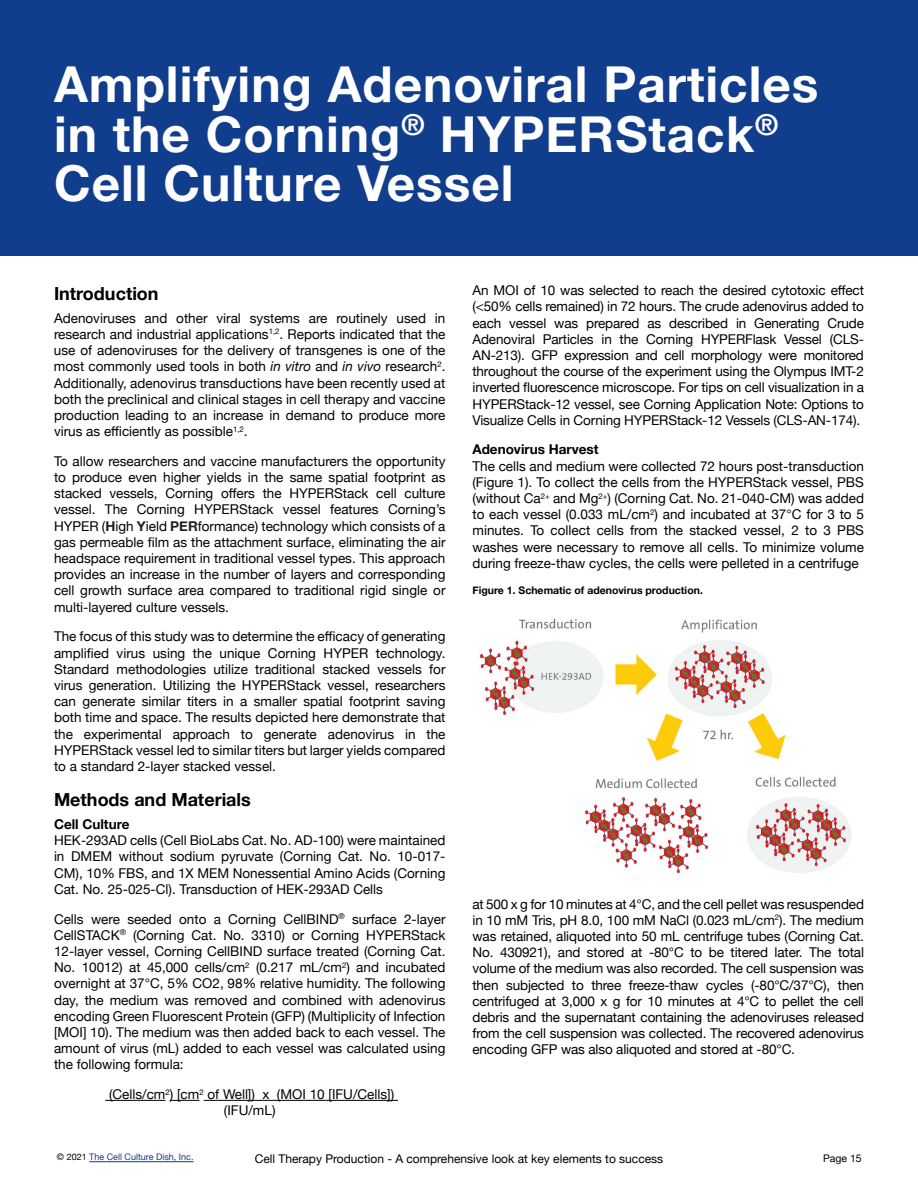
<style>
.page{position:relative;width:918px;height:1188px;background:#fff}
.page>*{position:absolute;margin:0;border:0;box-sizing:border-box;transform-origin:0 0}
.t1{font:700 49.5px/49.5px "Helvetica Neue";letter-spacing:.02em;color:#fff}
.t2{font:700 18px "Helvetica Neue";color:#000001}
.t3{font:13.5px/16.2px "Helvetica Neue";color:#000001;text-align:justify}
.t4{font:700 13.5px "Helvetica Neue";color:#000001}
.t5{font:12px "Helvetica Neue";color:#000001}
.t6{font:700 10.5px "Helvetica Neue";color:#000001}
.t7{font:10.5px "Helvetica Neue";color:#000001}
.t8{font:9px "Helvetica Neue";color:#103d8c}
.s1{font-style:italic}
.s2{font-weight:700;color:#231f20}
.s3{color:#000001}
</style>
<div class="page">
<hr style="left:89px;top:1161px;width:105px;height:1px;background:#103d8c">
<div style="left:0;top:0;width:918px;height:255px;background:#103d8c"></div>
<hr style="left:105px;top:1100px;width:61px;height:1px;background:#000001">
<svg style="left:170px;top:1100px;width:29px;height:1px"></svg>
<hr style="left:204px;top:1100px;width:194px;height:1px;background:#000001">
<img style="left:479px;top:618px;width:372px;height:256px">
<h1 class="t1" style="left:54px;top:61px;width:766px">Amplifying Adenoviral Particles in the Corning<sup>®</sup> HYPERStack<sup>®<br></sup>Cell Culture Vessel</h1>
<h2 class="t2" style="left:54px;top:279px;width:106px">Introduction</h2>
<p class="t3" style="left:54px;top:311px;width:393px">Adenoviruses and other viral systems are routinely used in research and industrial applications<sup>1,2</sup>. Reports indicated that the use of adenoviruses for the delivery of transgenes is one of the most commonly used tools in both <span class="s1">in vitro</span> and <span class="s1">in vivo</span> research<sup>2</sup>.<br>Additionally, adenovirus transductions have been recently used at both the preclinical and clinical stages in cell therapy and vaccine production leading to an increase in demand to produce more virus as efficiently as possible<sup>1,2</sup>.</p>
<p class="t3" style="left:54px;top:454px;width:393px">To allow researchers and vaccine manufacturers the opportunity to produce even higher yields in the same spatial footprint as stacked vessels, Corning offers the HYPERStack cell culture vessel. The Corning HYPERStack vessel features Corning’s HYPER (<span class="s2">H</span>igh <span class="s2">Y</span>ield <span class="s2">PER</span>formance) technology which consists of a gas permeable film as the attachment surface, eliminating the air headspace requirement in traditional vessel types. This approach provides an increase in the number of layers and corresponding cell growth surface area compared to traditional rigid single or multi-layered culture vessels.</p>
<p class="t3" style="left:54px;top:629px;width:393px">The focus of this study was to determine the efficacy of generating amplified virus using the unique Corning HYPER technology.<br>Standard methodologies utilize traditional stacked vessels for virus generation. Utilizing the HYPERStack vessel, researchers can generate similar titers in a smaller spatial footprint saving both time and space. The results depicted here demonstrate that the experimental approach to generate adenovirus in the HYPERStack vessel led to similar titers but larger yields compared to a standard 2-layer stacked vessel.</p>
<h2 class="t2" style="left:54px;top:786px;width:198px">Methods and Materials</h2>
<p class="t4" style="left:54px;top:814px;width:77px">Cell Culture</p>
<p class="t3" style="left:54px;top:833px;width:393px">HEK-293AD cells (Cell BioLabs Cat. No. AD-100) were maintained in DMEM without sodium pyruvate (Corning Cat. No. 10-017- CM), 10% FBS, and 1X MEM Nonessential Amino Acids (Corning Cat. No. 25-025-Cl). Transduction of HEK-293AD Cells</p>
<p class="t3" style="left:54px;top:911px;width:393px">Cells were seeded onto a Corning CellBIND<sup>®</sup> surface 2-layer CellSTACK<sup>®</sup> (Corning Cat. No. 3310) or Corning HYPERStack 12-layer vessel, Corning CellBIND surface treated (Corning Cat.<br>No. 10012) at 45,000 cells/cm<sup>2</sup> (0.217 mL/cm<sup>2</sup>) and incubated overnight at 37°C, 5% CO2, 98% relative humidity. The following day, the medium was removed and combined with adenovirus encoding Green Fluorescent Protein (GFP) (Multiplicity of Infection [MOI] 10). The medium was then added back to each vessel. The amount of virus (mL) added to each vessel was calculated using the following formula:</p>
<p class="t3" style="left:109px;top:1087px;width:287px;text-align:center">(Cells/cm<sup>2</sup>) [cm<sup>2</sup> of Well]) x (MOI 10 [IFU/Cells]) (IFU/mL)</p>
<p class="t3" style="left:472px;top:283px;width:393px">An MOI of 10 was selected to reach the desired cytotoxic effect (&lt;50% cells remained) in 72 hours. The crude adenovirus added to each vessel was prepared as described in Generating Crude Adenoviral Particles in the Corning HYPERFlask Vessel (CLS-AN-213). GFP expression and cell morphology were monitored throughout the course of the experiment using the Olympus IMT-2 inverted fluorescence microscope. For tips on cell visualization in a HYPERStack-12 vessel, see Corning Application Note: Options to Visualize Cells in Corning HYPERStack-12 Vessels (CLS-AN-174).</p>
<p class="t4" style="left:472px;top:439px;width:128px">Adenovirus Harvest</p>
<p class="t3" style="left:472px;top:458px;width:393px">The cells and medium were collected 72 hours post-transduction (Figure 1). To collect the cells from the HYPERStack vessel, PBS (without Ca<sup>2+</sup> and Mg<sup>2+</sup>) (Corning Cat. No. 21-040-CM) was added to each vessel (0.033 mL/cm<sup>2</sup>) and incubated at 37°C for 3 to 5 minutes. To collect cells from the stacked vessel, 2 to 3 PBS washes were necessary to remove all cells. To minimize volume during freeze-thaw cycles, the cells were pelleted in a centrifuge</p>
<p class="t6" style="left:472px;top:582px;width:232px">Figure 1. Schematic of adenovirus production.</p>
<p class="t3" style="left:472px;top:897px;width:393px">at 500 x g for 10 minutes at 4°C, and the cell pellet was resuspended in 10 mM Tris, pH 8.0, 100 mM NaCl (0.023 mL/cm<sup>2</sup>). The medium was retained, aliquoted into 50 mL centrifuge tubes (Corning Cat.<br>No. 430921), and stored at -80°C to be titered later. The total volume of the medium was also recorded. The cell suspension was then subjected to three freeze-thaw cycles (-80°C/37°C), then centrifuged at 3,000 x g for 10 minutes at 4°C to pellet the cell debris and the supernatant containing the adenoviruses released from the cell suspension was collected. The recovered adenovirus encoding GFP was also aliquoted and stored at -80°C.</p>
<p class="t8" style="left:57px;top:1151px;width:138px"><span class="s3">© 2021</span> The Cell Culture Dish, Inc.</p>
<p class="t5" style="left:255px;top:1150px;width:410px">Cell Therapy Production - A comprehensive look at key elements to success</p>
<p class="t7" style="left:823px;top:1150px;width:40px">Page 15</p>
</div>
